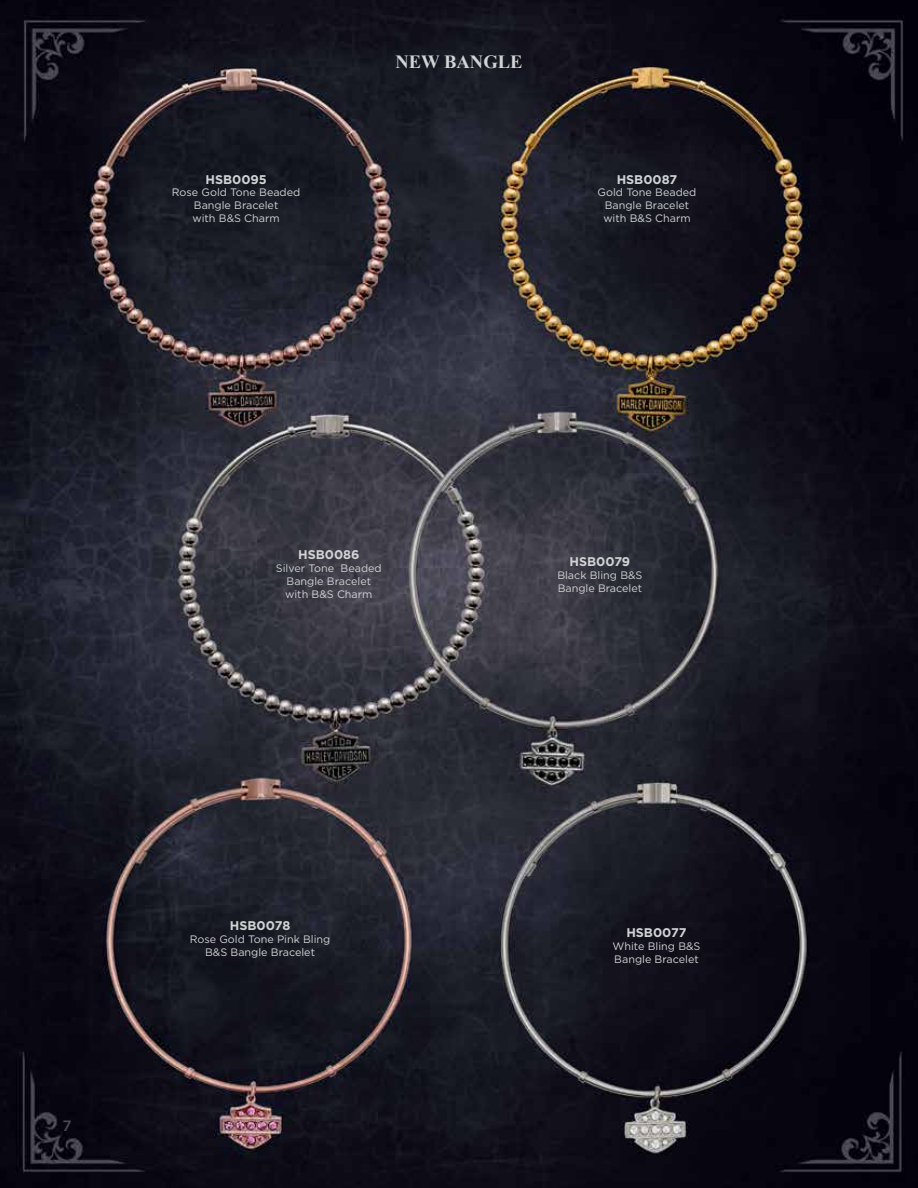
<style>
.page{position:relative;width:918px;height:1188px;background:#fff}
.page>*{position:absolute;margin:0;border:0;box-sizing:border-box;transform-origin:0 0}
.t1{font:700 18.6px "Times New Roman";color:#d1d3d4}
.t2{font:500 15px "Gotham";color:#4a4a52}
.t3{font:700 12.6px "Gotham";color:#d1d3d4}
.t4{font:10.8px/12.9px "Gotham";color:#d1d3d4;text-align:center}
</style>
<div class="page">
<img style="left:0;top:0;width:918px;height:1188px">
<p class="t3" style="left:205px;top:172px;width:63px">HSB0095</p>
<p class="t4" style="left:172px;top:186px;width:130px">Rose Gold Tone Beaded<br>Bangle Bracelet<br>with B&amp;S Charm</p>
<h1 class="t1" style="left:395px;top:51px;width:129px">NEW BANGLE</h1>
<p class="t3" style="left:617px;top:172px;width:62px">HSB0087</p>
<p class="t4" style="left:598px;top:186px;width:100px">Gold Tone Beaded<br>Bangle Bracelet with B&amp;S Charm</p>
<p class="t3" style="left:298px;top:548px;width:63px">HSB0086</p>
<p class="t4" style="left:276px;top:562px;width:107px">Silver Tone Beaded<br>Bangle Bracelet with B&amp;S Charm</p>
<h2 class="t2" style="left:62px;top:1117px;width:11px">7</h2>
<p class="t3" style="left:230px;top:919px;width:62px">HSB0078</p>
<p class="t4" style="left:190px;top:933px;width:142px">Rose Gold Tone Pink Bling<br>B&amp;S Bangle Bracelet</p>
<p class="t3" style="left:570px;top:554px;width:62px">HSB0079</p>
<p class="t4" style="left:557px;top:568px;width:87px;text-align:left">Black Bling B&amp;S<br>Bangle Bracelet</p>
<p class="t3" style="left:626px;top:925px;width:62px">HSB0077</p>
<p class="t4" style="left:613px;top:939px;width:90px;text-align:left">White Bling B&amp;S<br>Bangle Bracelet</p>
</div>
